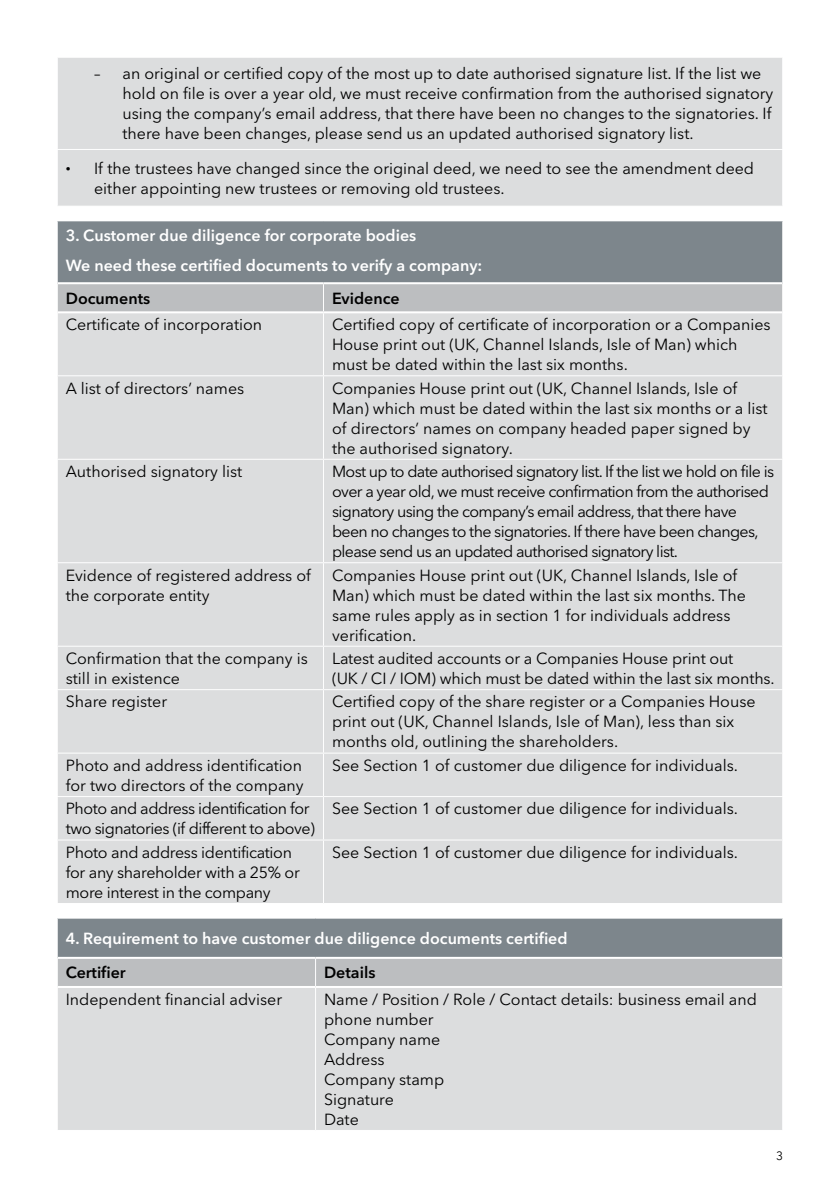
<style>
.page{position:relative;width:840px;height:1191px;background:#fff}
.page>*{position:absolute;margin:0;border:0;box-sizing:border-box;transform-origin:0 0}
.t1{font:16px/20px "Avenir Next LT Pro";color:#000}
.t2{font:16px/20px "Avenir Next LT Pro";letter-spacing:-.04em;color:#000}
.t3{font:600 16px/29.6px "Avenir Next LT Pro";color:#fff}
.t4{font:16px/20px "Avenir Next LT Pro";letter-spacing:-.02em;color:#000}
.t5{font:16px/20px "Avenir Next LT Pro";letter-spacing:-.03em;color:#000}
.t6{font:600 16px "Avenir Next LT Pro";color:#000}
.t7{font:12px "Avenir Next LT Pro";color:#000}
</style>
<div class="page">
<div style="left:58px;top:58px;width:723px;height:148px;background:#dcddde"></div>
<hr style="left:57px;top:149px;width:725px;height:1px;background:#fff">
<div style="left:57px;top:221px;width:725px;height:62px;background:#7d868c"></div>
<div style="left:58px;top:313px;width:723px;height:590px;background:#dcddde"></div>
<hr style="left:57px;top:221px;width:1px;height:62px;background:#fff">
<hr style="left:781px;top:221px;width:1px;height:62px;background:#fff">
<div style="left:57px;top:283px;width:725px;height:29px;background:#bcbec0"></div>
<hr style="left:323px;top:313px;width:1px;height:62px;background:#fff">
<hr style="left:57px;top:375px;width:266px;height:1px;background:#fff">
<hr style="left:323px;top:375px;width:459px;height:1px;background:#fff">
<hr style="left:323px;top:376px;width:1px;height:83px;background:#fff">
<hr style="left:57px;top:459px;width:266px;height:1px;background:#fff">
<hr style="left:323px;top:459px;width:459px;height:1px;background:#fff">
<hr style="left:323px;top:460px;width:1px;height:102px;background:#fff">
<hr style="left:57px;top:562px;width:266px;height:1px;background:#fff">
<hr style="left:323px;top:562px;width:459px;height:1px;background:#fff">
<hr style="left:323px;top:563px;width:1px;height:82px;background:#fff">
<hr style="left:57px;top:645px;width:266px;height:1px;background:#fff">
<hr style="left:323px;top:645px;width:459px;height:1px;background:#fff">
<hr style="left:323px;top:646px;width:1px;height:43px;background:#fff">
<hr style="left:57px;top:689px;width:266px;height:1px;background:#fff">
<hr style="left:323px;top:689px;width:459px;height:1px;background:#fff">
<hr style="left:323px;top:690px;width:1px;height:62px;background:#fff">
<hr style="left:57px;top:752px;width:266px;height:1px;background:#fff">
<hr style="left:323px;top:752px;width:459px;height:1px;background:#fff">
<hr style="left:323px;top:753px;width:1px;height:43px;background:#fff">
<hr style="left:57px;top:796px;width:266px;height:1px;background:#fff">
<hr style="left:323px;top:796px;width:459px;height:1px;background:#fff">
<hr style="left:323px;top:797px;width:1px;height:42px;background:#fff">
<hr style="left:57px;top:839px;width:266px;height:1px;background:#fff">
<hr style="left:323px;top:839px;width:459px;height:1px;background:#fff">
<hr style="left:323px;top:840px;width:1px;height:63px;background:#fff">
<hr style="left:58px;top:282px;width:265px;height:2px;background:#fff">
<hr style="left:323px;top:282px;width:458px;height:2px;background:#fff">
<hr style="left:58px;top:311px;width:265px;height:2px;background:#fff">
<hr style="left:323px;top:311px;width:458px;height:2px;background:#fff">
<div style="left:57px;top:918px;width:725px;height:39px;background:#7d868c"></div>
<div style="left:58px;top:988px;width:723px;height:142px;background:#dcddde"></div>
<hr style="left:57px;top:918px;width:1px;height:39px;background:#fff">
<hr style="left:781px;top:918px;width:1px;height:39px;background:#fff">
<div style="left:57px;top:957px;width:724px;height:30px;background:#bcbec0"></div>
<hr style="left:315px;top:988px;width:1px;height:142px;background:#fff">
<hr style="left:58px;top:956px;width:257px;height:2px;background:#fff">
<hr style="left:315px;top:956px;width:466px;height:2px;background:#fff">
<hr style="left:58px;top:986px;width:257px;height:2px;background:#fff">
<hr style="left:315px;top:986px;width:466px;height:2px;background:#fff">
<p class="t1" style="left:122px;top:64px;width:652px;text-indent:-28px">– an original or certified copy of the most up to date authorised signature list. If the list we hold on file is over a year old, we must receive confirmation from the authorised signatory using the company’s email address, that there have been no changes to the signatories. If there have been changes, please send us an updated authorised signatory list.</p>
<p class="t1" style="left:94px;top:158px;width:661px;text-indent:-28px"><sup>●</sup> If the trustees have changed since the original deed, we need to see the amendment deed either appointing new trustees or removing old trustees.</p>
<p class="t3" style="left:66px;top:221px;width:418px">3. Customer due diligence for corporate bodies<br>We need these certified documents to verify a company:</p>
<p class="t6" style="left:66px;top:288px;width:86px">Documents</p>
<p class="t6" style="left:332px;top:288px;width:69px">Evidence</p>
<p class="t1" style="left:66px;top:314px;width:198px">Certificate of incorporation</p>
<p class="t1" style="left:332px;top:314px;width:440px">Certified copy of certificate of incorporation or a Companies<br>House print out (UK, Channel Islands, Isle of Man) which must be dated within the last six months.</p>
<p class="t1" style="left:66px;top:378px;width:180px">A list of directors’ names</p>
<p class="t1" style="left:332px;top:378px;width:437px">Companies House print out (UK, Channel Islands, Isle of Man) which must be dated within the last six months or a list of directors’ names on company headed paper signed by the authorised signatory.</p>
<p class="t1" style="left:66px;top:461px;width:178px">Authorised signatory list</p>
<p class="t2" style="left:332px;top:461px;width:443px">Most up to date authorised signatory list. If the list we hold on file is over a year old, we must receive confirmation from the authorised signatory using the company’s email address, that there have been no changes to the signatories. If there have been changes, please send us an updated authorised signatory list.</p>
<p class="t1" style="left:66px;top:565px;width:246px">Evidence of registered address of the corporate entity</p>
<p class="t1" style="left:332px;top:565px;width:415px">Companies House print out (UK, Channel Islands, Isle of Man) which must be dated within the last six months. The same rules apply as in section 1 for individuals address verification.</p>
<p class="t1" style="left:66px;top:648px;width:243px">Confirmation that the company is still in existence</p>
<p class="t1" style="left:332px;top:648px;width:444px">Latest audited accounts or a Companies House print out<br>(UK / CI / IOM) which must be dated within the last six months.</p>
<p class="t1" style="left:66px;top:692px;width:103px">Share register</p>
<p class="t1" style="left:332px;top:692px;width:425px">Certified copy of the share register or a Companies House print out (UK, Channel Islands, Isle of Man), less than six months old, outlining the shareholders.</p>
<p class="t1" style="left:66px;top:755px;width:239px">Photo and address identification for two directors of the company</p>
<p class="t1" style="left:332px;top:755px;width:407px">See Section 1 of customer due diligence for individuals.</p>
<p class="t5" style="left:66px;top:799px;width:250px">Photo and address identification for two signatories (if different to above)</p>
<p class="t1" style="left:332px;top:799px;width:407px">See Section 1 of customer due diligence for individuals.</p>
<p class="t4" style="left:66px;top:842px;width:235px">Photo and address identification for any shareholder with a 25% or more interest in the company</p>
<p class="t1" style="left:332px;top:842px;width:407px">See Section 1 of customer due diligence for individuals.</p>
<p class="t3" style="left:66px;top:923px;width:503px">4. Requirement to have customer due diligence documents certified</p>
<p class="t6" style="left:66px;top:963px;width:61px">Certifier</p>
<p class="t6" style="left:324px;top:963px;width:53px">Details</p>
<p class="t1" style="left:66px;top:989px;width:218px">Independent financial adviser</p>
<p class="t1" style="left:324px;top:989px;width:434px">Name / Position / Role / Contact details: business email and phone number<br>Company name<br>Address<br>Company stamp<br>Signature<br>Date</p>
<p class="t7" style="left:775px;top:1149px;width:8px">3</p>
</div>
